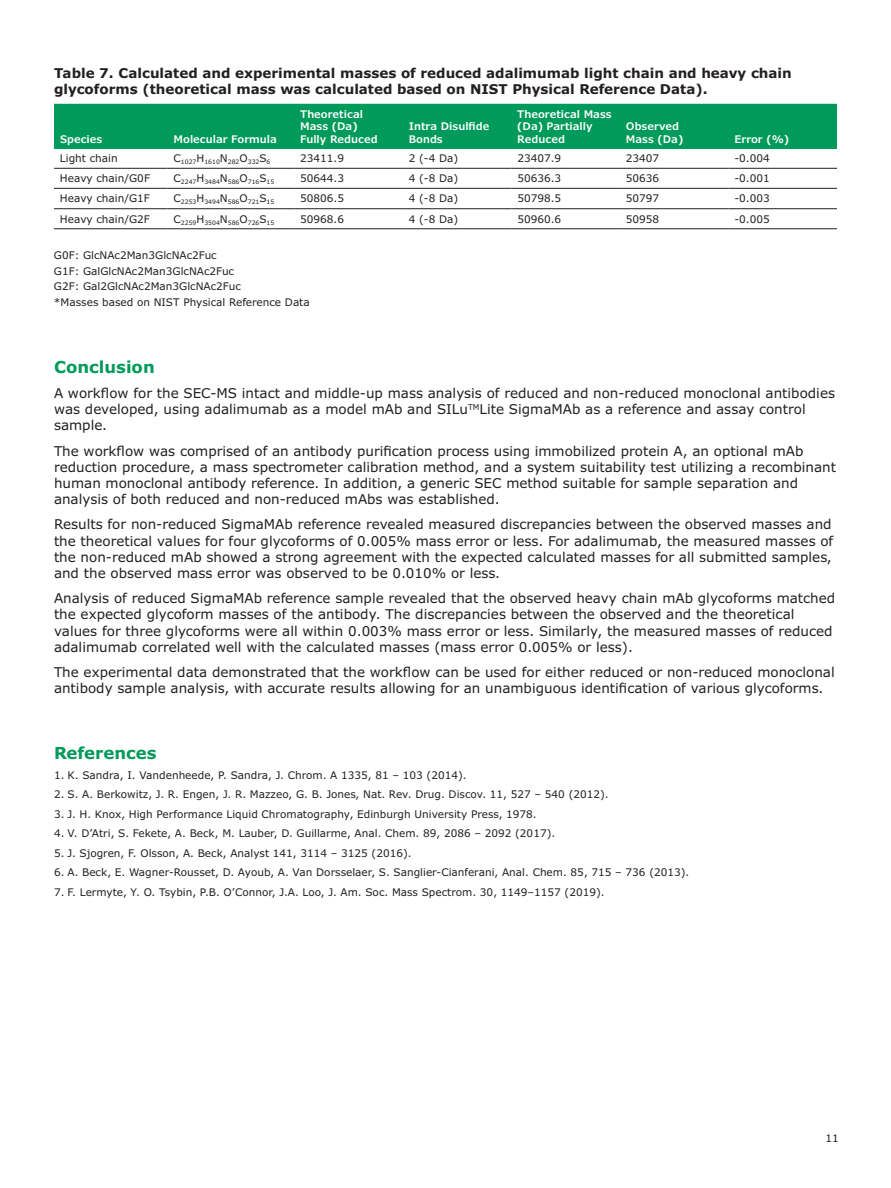
<style>
.page{position:relative;width:891px;height:1188px;background:#fff}
.page>*{position:absolute;margin:0;border:0;box-sizing:border-box;transform-origin:0 0}
.t1{font:700 16.5px "Verdana Pro";color:#009a5a}
.t2{font:13.5px/16.2px "Verdana Pro";color:#231f20}
.t3{font:700 13.5px/16.2px "Verdana Pro";color:#231f20}
.t4{font:10.5px/15.9px "Verdana Pro";color:#231f20}
.t5{font:600 10.5px/12.6px "Verdana Pro";color:#fff}
.t6{font:6.15px "Verdana Pro";color:#231f20}
</style>
<div class="page">
<div style="left:54px;top:104px;width:783px;height:45px;background:#009a5a"></div>
<hr style="left:54px;top:188px;width:114px;height:1px;background:#231f20">
<hr style="left:168px;top:188px;width:126px;height:1px;background:#231f20">
<hr style="left:294px;top:188px;width:109px;height:1px;background:#231f20">
<hr style="left:403px;top:188px;width:108px;height:1px;background:#231f20">
<hr style="left:511px;top:188px;width:109px;height:1px;background:#231f20">
<hr style="left:620px;top:188px;width:108px;height:1px;background:#231f20">
<hr style="left:728px;top:188px;width:109px;height:1px;background:#231f20">
<hr style="left:54px;top:208px;width:114px;height:1px;background:#231f20">
<hr style="left:168px;top:208px;width:126px;height:1px;background:#231f20">
<hr style="left:294px;top:208px;width:109px;height:1px;background:#231f20">
<hr style="left:403px;top:208px;width:108px;height:1px;background:#231f20">
<hr style="left:511px;top:208px;width:109px;height:1px;background:#231f20">
<hr style="left:620px;top:208px;width:108px;height:1px;background:#231f20">
<hr style="left:728px;top:208px;width:109px;height:1px;background:#231f20">
<hr style="left:54px;top:228px;width:114px;height:1px;background:#231f20">
<hr style="left:168px;top:228px;width:126px;height:1px;background:#231f20">
<hr style="left:294px;top:228px;width:109px;height:1px;background:#231f20">
<hr style="left:403px;top:228px;width:108px;height:1px;background:#231f20">
<hr style="left:511px;top:228px;width:109px;height:1px;background:#231f20">
<hr style="left:620px;top:228px;width:108px;height:1px;background:#231f20">
<hr style="left:728px;top:228px;width:109px;height:1px;background:#231f20">
<hr style="left:54px;top:168px;width:114px;height:1px;background:#231f20">
<hr style="left:168px;top:168px;width:126px;height:1px;background:#231f20">
<hr style="left:294px;top:168px;width:109px;height:1px;background:#231f20">
<hr style="left:403px;top:168px;width:108px;height:1px;background:#231f20">
<hr style="left:511px;top:168px;width:109px;height:1px;background:#231f20">
<hr style="left:620px;top:168px;width:108px;height:1px;background:#231f20">
<hr style="left:728px;top:168px;width:109px;height:1px;background:#231f20">
<p class="t3" style="left:54px;top:65px;width:739px">Table 7. Calculated and experimental masses of reduced adalimumab light chain and heavy chain glycoforms (theoretical mass was calculated based on NIST Physical Reference Data).</p>
<p class="t5" style="left:60px;top:133px;width:44px">Species</p>
<p class="t5" style="left:174px;top:133px;width:105px">Molecular Formula</p>
<p class="t5" style="left:300px;top:108px;width:79px">Theoretical<br>Mass (Da)<br>Fully Reduced</p>
<p class="t5" style="left:517px;top:108px;width:96px">Theoretical Mass (Da) Partially<br>Reduced</p>
<p class="t5" style="left:409px;top:120px;width:82px">Intra Disulfide<br>Bonds</p>
<p class="t5" style="left:626px;top:120px;width:59px">Observed<br>Mass (Da)</p>
<p class="t5" style="left:734px;top:133px;width:56px">Error (%)</p>
<p class="t4" style="left:60px;top:151px;width:59px">Light chain</p>
<p class="t6" style="left:174px;top:158px;width:98px"><sup>C</sup>1027<sup>H</sup>1610<sup>N</sup>282<sup>O</sup>332<sup>S</sup>6</p>
<p class="t4" style="left:300px;top:151px;width:45px">23411.9</p>
<p class="t4" style="left:409px;top:151px;width:51px">2 (-4 Da)</p>
<p class="t4" style="left:517px;top:151px;width:45px">23407.9</p>
<p class="t4" style="left:626px;top:151px;width:35px">23407</p>
<p class="t4" style="left:734px;top:151px;width:37px">-0.004</p>
<p class="t4" style="left:60px;top:171px;width:92px">Heavy chain/G0F</p>
<p class="t6" style="left:174px;top:178px;width:102px"><sup>C</sup>2247<sup>H</sup>3484<sup>N</sup>586<sup>O</sup>716<sup>S</sup>15</p>
<p class="t4" style="left:300px;top:171px;width:45px">50644.3</p>
<p class="t4" style="left:409px;top:171px;width:51px">4 (-8 Da)</p>
<p class="t4" style="left:517px;top:171px;width:45px">50636.3</p>
<p class="t4" style="left:626px;top:171px;width:35px">50636</p>
<p class="t4" style="left:734px;top:171px;width:37px">-0.001</p>
<p class="t4" style="left:60px;top:191px;width:92px">Heavy chain/G1F</p>
<p class="t6" style="left:174px;top:198px;width:102px"><sup>C</sup>2253<sup>H</sup>3494<sup>N</sup>586<sup>O</sup>721<sup>S</sup>15</p>
<p class="t4" style="left:300px;top:191px;width:45px">50806.5</p>
<p class="t4" style="left:409px;top:191px;width:51px">4 (-8 Da)</p>
<p class="t4" style="left:517px;top:191px;width:45px">50798.5</p>
<p class="t4" style="left:626px;top:191px;width:35px">50797</p>
<p class="t4" style="left:734px;top:191px;width:37px">-0.003</p>
<p class="t4" style="left:60px;top:211px;width:92px">Heavy chain/G2F</p>
<p class="t6" style="left:174px;top:219px;width:102px"><sup>C</sup>2259<sup>H</sup>3504<sup>N</sup>586<sup>O</sup>726<sup>S</sup>15</p>
<p class="t4" style="left:300px;top:211px;width:45px">50968.6</p>
<p class="t4" style="left:409px;top:211px;width:51px">4 (-8 Da)</p>
<p class="t4" style="left:517px;top:211px;width:45px">50960.6</p>
<p class="t4" style="left:626px;top:211px;width:35px">50958</p>
<p class="t4" style="left:734px;top:211px;width:37px">-0.005</p>
<p class="t4" style="left:54px;top:247px;width:257px">G0F: GlcNAc2Man3GlcNAc2Fuc<br>G1F: GalGlcNAc2Man3GlcNAc2Fuc<br>G2F: Gal2GlcNAc2Man3GlcNAc2Fuc<br>*Masses based on NIST Physical Reference Data</p>
<p class="t1" style="left:54px;top:356px;width:102px">Conclusion</p>
<p class="t2" style="left:54px;top:385px;width:783px">A workflow for the SEC-MS intact and middle-up mass analysis of reduced and non-reduced monoclonal antibodies was developed, using adalimumab as a model mAb and SILu<sup>TM</sup>Lite SigmaMAb as a reference and assay control sample.</p>
<p class="t2" style="left:54px;top:443px;width:784px">The workflow was comprised of an antibody purification process using immobilized protein A, an optional mAb reduction procedure, a mass spectrometer calibration method, and a system suitability test utilizing a recombinant human monoclonal antibody reference. In addition, a generic SEC method suitable for sample separation and analysis of both reduced and non-reduced mAbs was established.</p>
<p class="t2" style="left:54px;top:517px;width:781px">Results for non-reduced SigmaMAb reference revealed measured discrepancies between the observed masses and the theoretical values for four glycoforms of 0.005% mass error or less. For adalimumab, the measured masses of the non-reduced mAb showed a strong agreement with the expected calculated masses for all submitted samples, and the observed mass error was observed to be 0.010% or less.</p>
<p class="t2" style="left:54px;top:590px;width:783px">Analysis of reduced SigmaMAb reference sample revealed that the observed heavy chain mAb glycoforms matched the expected glycoform masses of the antibody. The discrepancies between the observed and the theoretical values for three glycoforms were all within 0.003% mass error or less. Similarly, the measured masses of reduced adalimumab correlated well with the calculated masses (mass error 0.005% or less).</p>
<p class="t2" style="left:54px;top:664px;width:782px">The experimental data demonstrated that the workflow can be used for either reduced or non-reduced monoclonal antibody sample analysis, with accurate results allowing for an unambiguous identification of various glycoforms.</p>
<p class="t1" style="left:54px;top:742px;width:104px">References</p>
<p class="t4" style="left:54px;top:767px;width:414px">1. K. Sandra, I. Vandenheede, P. Sandra, J. Chrom. A 1335, 81 – 103 (2014).</p>
<p class="t4" style="left:54px;top:786px;width:556px">2. S. A. Berkowitz, J. R. Engen, J. R. Mazzeo, G. B. Jones, Nat. Rev. Drug. Discov. 11, 527 – 540 (2012).</p>
<p class="t4" style="left:54px;top:806px;width:484px">3. J. H. Knox, High Performance Liquid Chromatography, Edinburgh University Press, 1978.</p>
<p class="t4" style="left:54px;top:825px;width:503px">4. V. D’Atri, S. Fekete, A. Beck, M. Lauber, D. Guillarme, Anal. Chem. 89, 2086 – 2092 (2017).</p>
<p class="t4" style="left:54px;top:845px;width:359px">5. J. Sjogren, F. Olsson, A. Beck, Analyst 141, 3114 – 3125 (2016).</p>
<p class="t4" style="left:54px;top:864px;width:637px">6. A. Beck, E. Wagner-Rousset, D. Ayoub, A. Van Dorsselaer, S. Sanglier-Cianferani, Anal. Chem. 85, 715 – 736 (2013).</p>
<p class="t4" style="left:54px;top:884px;width:552px">7. F. Lermyte, Y. O. Tsybin, P.B. O’Connor, J.A. Loo, J. Am. Soc. Mass Spectrom. 30, 1149–1157 (2019).</p>
<p class="t4" style="left:825px;top:1130px;width:15px">11</p>
</div>
